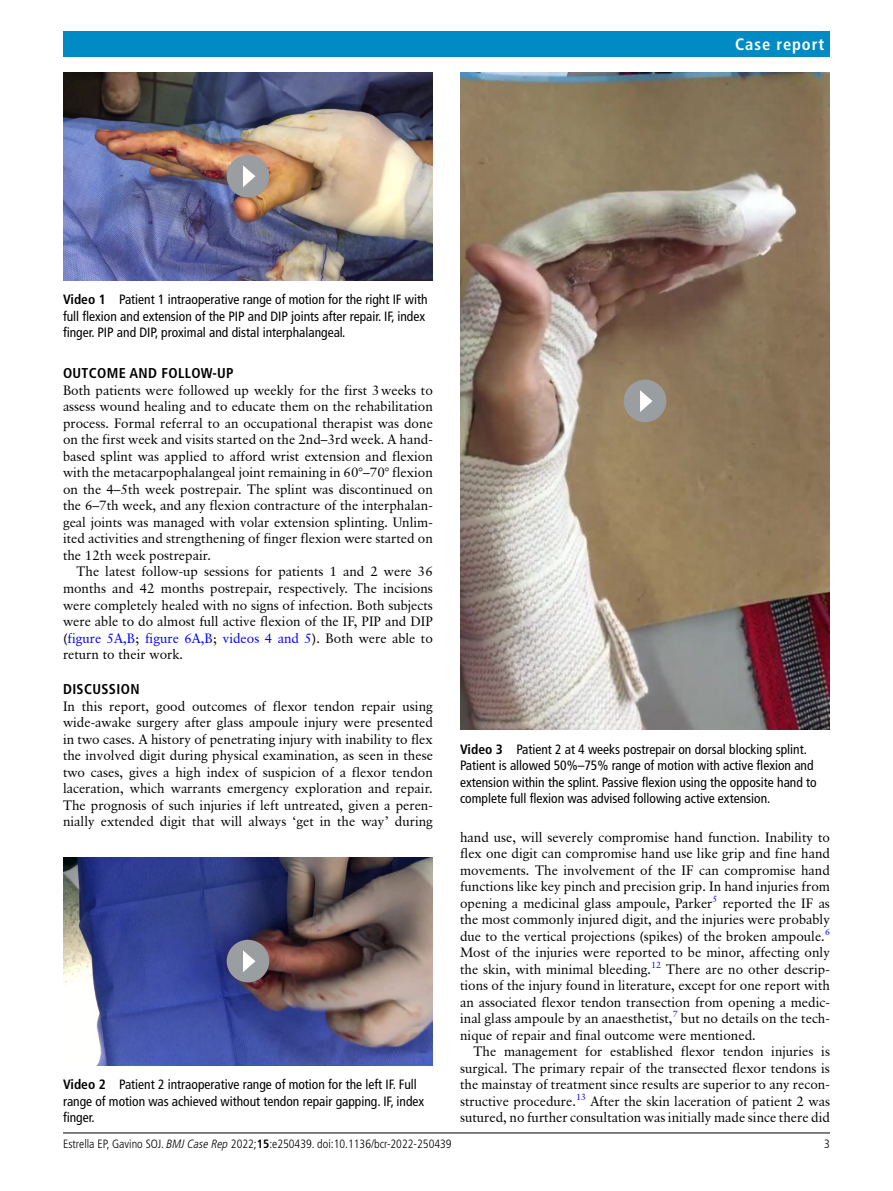
<style>
.page{position:relative;width:893px;height:1191px;background:#fff}
.page>*{position:absolute;margin:0;border:0;box-sizing:border-box;transform-origin:0 0}
.t1{font:700 condensed 16.5px "Frutiger LT Pro";letter-spacing:.055em;color:#fff}
.t2{font:700 condensed 14.25px "Frutiger LT Pro";letter-spacing:.025em;color:#000}
.t3{font:13.5px/16.5px "Classical Garamond BT";color:#000;text-align:justify}
.t4{font:condensed 13.5px/16.5px "Frutiger LT Pro";color:#000}
.t5{font:300 condensed 12px "Frutiger LT Pro";color:#000}
.s1{font-weight:700}
.s2{color:#00f}
.s3{font-style:italic}
</style>
<div class="page">
<hr style="left:63px;top:1132px;width:767px;height:1px;background:#000">
<div style="left:63px;top:31px;width:767px;height:25px;background:#008bc5"></div>
<img style="left:63px;top:72px;width:370px;height:208px">
<img style="left:63px;top:857px;width:370px;height:208px">
<img style="left:460px;top:72px;width:370px;height:658px">
<div style="left:227px;top:155px;width:42px;height:42px;background:#9b9ea1;border-radius:50%"></div>
<svg style="left:243px;top:165px;width:12px;height:22px"></svg>
<div style="left:227px;top:939px;width:42px;height:43px;background:#9b9ea1;border-radius:50%"></div>
<svg style="left:243px;top:950px;width:12px;height:22px"></svg>
<div style="left:624px;top:380px;width:42px;height:42px;background:#9b9ea1;border-radius:50%"></div>
<svg style="left:640px;top:390px;width:12px;height:22px"></svg>
<p class="t1" style="left:735px;top:34px;width:91px">Case report</p>
<p class="t4" style="left:63px;top:291px;width:366px"><span class="s1">Video 1</span> Patient 1 intraoperative range of motion for the right IF with full flexion and extension of the PIP and DIP joints after repair. IF, index finger. PIP and DIP, proximal and distal interphalangeal.</p>
<p class="t2" style="left:63px;top:365px;width:172px">OUTCOME AND FOLLOW-UP</p>
<p class="t3" style="left:63px;top:382px;width:371px">Both patients were followed up weekly for the first 3weeks to assess wound healing and to educate them on the rehabilitation process. Formal referral to an occupational therapist was done on the first week and visits started on the 2nd–3rd week. A hand&shy;based splint was applied to afford wrist extension and flexion with the metacarpophalangeal joint remaining in 60°–70° flexion on the 4–5th week postrepair. The splint was discontinued on the 6–7th week, and any flexion contracture of the interphalan&shy;geal joints was managed with volar extension splinting. Unlim&shy;ited activities and strengthening of finger flexion were started on the 12th week postrepair.</p>
<p class="t3" style="left:63px;top:563px;width:371px;text-indent:14px">The latest follow-up sessions for patients 1 and 2 were 36 months and 42 months postrepair, respectively. The incisions were completely healed with no signs of infection. Both subjects were able to do almost full active flexion of the IF, PIP and DIP (<span class="s2">figure 5A,B</span>; <span class="s2">figure 6A,B</span>; <span class="s2">videos 4 and 5</span>). Both were able to return to their work.</p>
<p class="t2" style="left:63px;top:681px;width:78px">DISCUSSION</p>
<p class="t3" style="left:63px;top:697px;width:371px">In this report, good outcomes of flexor tendon repair using wide-awake surgery after glass ampoule injury were presented in two cases. A history of penetrating injury with inability to flex the involved digit during physical examination, as seen in these two cases, gives a high index of suspicion of a flexor tendon laceration, which warrants emergency exploration and repair.<br>The prognosis of such injuries if left untreated, given a peren&shy;nially extended digit that will always ‘get in the way’ during</p>
<p class="t4" style="left:63px;top:1076px;width:363px"><span class="s1">Video 2</span> Patient 2 intraoperative range of motion for the left IF. Full range of motion was achieved without tendon repair gapping. IF, index finger.</p>
<p class="t4" style="left:460px;top:741px;width:358px"><span class="s1">Video 3</span> Patient 2 at 4 weeks postrepair on dorsal blocking splint.<br>Patient is allowed 50%–75% range of motion with active flexion and extension within the splint. Passive flexion using the opposite hand to complete full flexion was advised following active extension.</p>
<p class="t3" style="left:460px;top:828px;width:371px">hand use, will severely compromise hand function. Inability to flex one digit can compromise hand use like grip and fine hand movements. The involvement of the IF can compromise hand functions like key pinch and precision grip. In hand injuries from opening a medicinal glass ampoule, Parker<sup>5</sup> reported the IF as the most commonly injured digit, and the injuries were probably due to the vertical projections (spikes) of the broken ampoule.<sup>6<br></sup>Most of the injuries were reported to be minor, affecting only the skin, with minimal bleeding.<sup>12</sup> There are no other descrip&shy;tions of the injury found in literature, except for one report with an associated flexor tendon transection from opening a medic&shy;inal glass ampoule by an anaesthetist,<sup>7</sup> but no details on the tech&shy;nique of repair and final outcome were mentioned.</p>
<p class="t3" style="left:460px;top:1043px;width:371px;text-indent:14px">The management for established flexor tendon injuries is surgical. The primary repair of the transected flexor tendons is the mainstay of treatment since results are superior to any recon&shy;structive procedure.<sup>13</sup> After the skin laceration of patient 2 was sutured, no further consultation was initially made since there did</p>
<p class="t5" style="left:63px;top:1136px;width:390px">Estrella EP, Gavino SOJ. <span class="s3">BMJ Case Rep</span> 2022;<span class="s1">15</span>:e250439. doi:10.1136/bcr-2022-250439</p>
<p class="t5" style="left:824px;top:1136px;width:7px">3</p>
</div>
